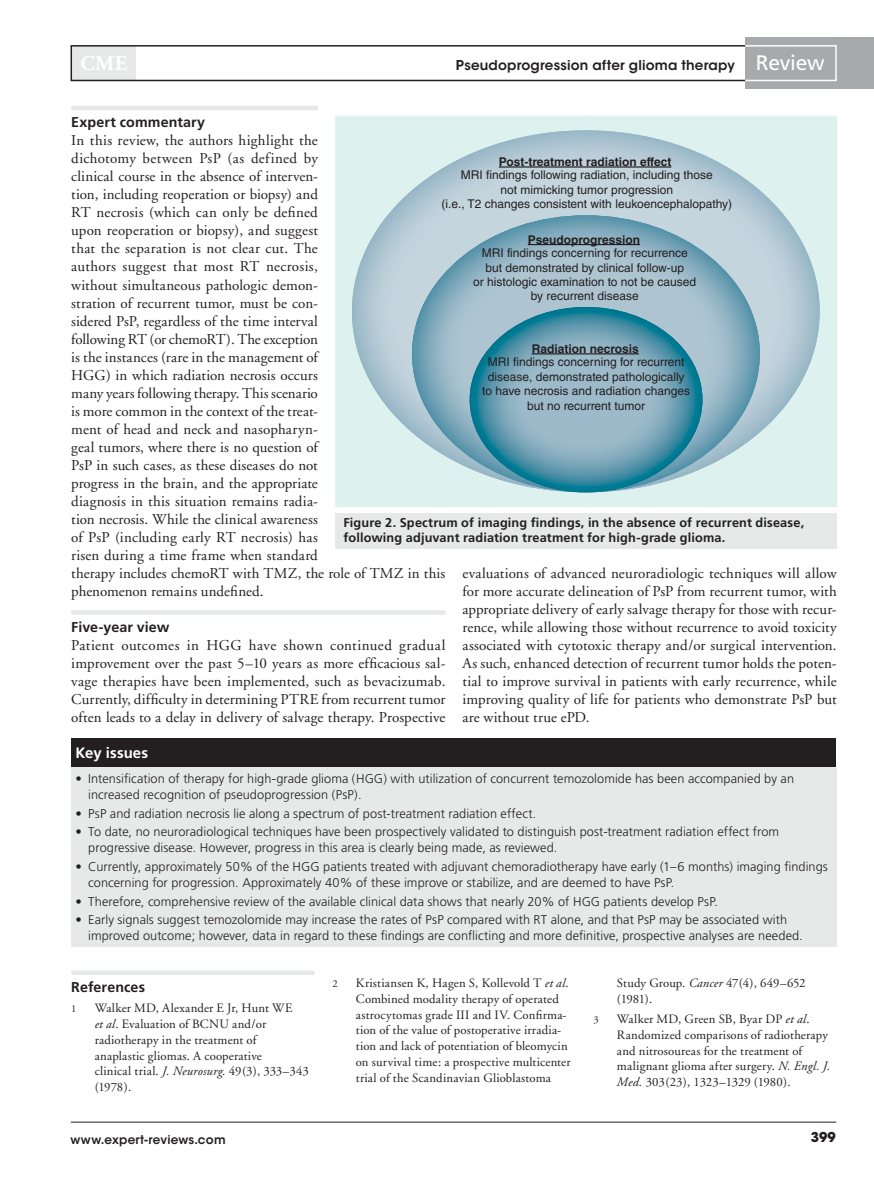
<style>
.page{position:relative;width:874px;height:1181px;background:#fff}
.page>*{position:absolute;margin:0;border:0;box-sizing:border-box;transform-origin:0 0}
.t1{font:21px "Frutiger";letter-spacing:-.01em;color:#fff}
.t2{font:700 21px "Adobe Garamond";color:#fff}
.t3{font:15px/18px "Adobe Garamond";letter-spacing:.005em;color:#231f20;text-align:justify}
.t4{font:700 15px "Frutiger 65";letter-spacing:.005em;color:#fff}
.t5{font:700 14.25px "Frutiger 65";letter-spacing:.005em;color:#231f20}
.t6{font:600 13.5px "ITC Avant Garde Std";letter-spacing:.015em;color:#231f20}
.t7{font:700 13.5px "ITC Avant Garde Std";color:#231f20}
.t8{font:300 12.75px/18.8px "Frutiger";letter-spacing:.005em;color:#231f20}
.t9{font:12.75px/15.8px "Adobe Garamond";letter-spacing:.01em;color:#231f20}
.t10{font:700 12.75px/15px "Frutiger 65";letter-spacing:.01em;color:#231f20}
.t11{font:12px/14.4px "Helvetica LT Std";color:#231f20;text-align:center}
.t12{font:700 12px "Helvetica LT Std";color:#231f20}
.t13{font:600 12px "ITC Avant Garde Std";letter-spacing:.015em;color:#231f20}
.t14{font:10.5px "Adobe Garamond";color:#231f20}
.s1{font-style:italic}
</style>
<div class="page">
<div style="left:72px;top:46px;width:64px;height:34px;background:#e7e8e8"></div>
<div style="left:71px;top:45px;width:766px;height:36px;border:2px solid #231f20"></div>
<div style="left:745px;top:37px;width:129px;height:52px;background:#a7a9ac"></div>
<div style="left:745px;top:45px;width:92px;height:36px;background:#a7a9ac;border:2px solid #fff"></div>
<hr style="left:71px;top:1121px;width:765px;height:1px;background:#231f20">
<hr style="left:71px;top:106px;width:247px;height:4px;background:#e7e8e8">
<hr style="left:71px;top:610px;width:374px;height:4px;background:#e7e8e8">
<div style="left:335px;top:513px;width:502px;height:35px;background:#e7e8e8"></div>
<svg style="left:335px;top:116px;width:502px;height:391px;background:#adcad4"></svg>
<div style="left:71px;top:738px;width:765px;height:29px;background:#231f20"></div>
<div style="left:71px;top:767px;width:766px;height:179px;background:#e7e8e8"></div>
<hr style="left:71px;top:970px;width:243px;height:4px;background:#e7e8e8">
<h1 class="t2" style="left:80px;top:52px;width:48px">CME</h1>
<p class="t6" style="left:456px;top:56px;width:280px">Pseudoprogression after glioma therapy</p>
<h1 class="t1" style="left:756px;top:50px;width:70px">Review</h1>
<p class="t5" style="left:71px;top:114px;width:135px">Expert commentary</p>
<p class="t3" style="left:71px;top:132px;width:376px;text-align:left">In this review, the authors highlight the<br>dichotomy between PsP (as defined by<br>clinical course in the absence of interven-<br>tion, including reoperation or biopsy) and<br>RT necrosis (which can only be defined<br>upon reoperation or biopsy), and suggest<br>that the separation is not clear cut. The<br>authors suggest that most RT necrosis,<br>without simultaneous pathologic demon-<br>stration of recurrent tumor, must be con-<br>sidered PsP, regardless of the time interval<br>following RT (or chemoRT). The exception<br>is the instances (rare in the management of<br>HGG) in which radiation necrosis occurs<br>many years following therapy. This scenario<br>is more common in the context of the treat-<br>ment of head and neck and nasopharyn-<br>geal tumors, where there is no question of<br>PsP in such cases, as these diseases do not<br>progress in the brain, and the appropriate<br>diagnosis in this situation remains radia-<br>tion necrosis. While the clinical awareness<br>of PsP (including early RT necrosis) has<br>risen during a time frame when standard<br>therapy includes chemoRT with TMZ, the role of TMZ in this phenomenon remains undefined.</p>
<p class="t5" style="left:71px;top:618px;width:100px">Five-year view</p>
<p class="t3" style="left:71px;top:636px;width:376px">Patient outcomes in HGG have shown continued gradual improvement over the past 5–10 years as more efficacious sal&shy;vage therapies have been implemented, such as bevacizumab.<br>Currently, difficulty in determining PTRE from recurrent tumor often leads to a delay in delivery of salvage therapy. Prospective</p>
<p class="t12" style="left:499px;top:154px;width:174px">Post-treatment radiation effect</p>
<p class="t11" style="left:442px;top:168px;width:292px">MRI findings following radiation, including those<br>not mimicking tumor progression<br>(i.e., T2 changes consistent with leukoencephalopathy)</p>
<p class="t12" style="left:528px;top:232px;width:114px">Pseudoprogression</p>
<p class="t11" style="left:473px;top:245px;width:225px">MRI findings concerning for recurrence but demonstrated by clinical follow-up<br>or histologic examination to not be caused by recurrent disease</p>
<p class="t12" style="left:532px;top:341px;width:109px">Radiation necrosis</p>
<p class="t11" style="left:482px;top:355px;width:209px">MRI findings concerning for recurrent disease, demonstrated pathologically to have necrosis and radiation changes but no recurrent tumor</p>
<p class="t10" style="left:343px;top:515px;width:462px">Figure 2. Spectrum of imaging findings, in the absence of recurrent disease, following adjuvant radiation treatment for high-grade glioma.</p>
<p class="t3" style="left:462px;top:564px;width:376px">evaluations of advanced neuroradiologic techniques will allow for more accurate delineation of PsP from recurrent tumor, with appropriate delivery of early salvage therapy for those with recur&shy;rence, while allowing those without recurrence to avoid toxicity associated with cytotoxic therapy and/or surgical intervention.<br>As such, enhanced detection of recurrent tumor holds the poten&shy;tial to improve survival in patients with early recurrence, while improving quality of life for patients who demonstrate PsP but are without true ePD.</p>
<p class="t4" style="left:76px;top:744px;width:74px">Key issues</p>
<p class="t8" style="left:88px;top:770px;width:707px;line-height:15.8px">Intensification of therapy for high-grade glioma (HGG) with utilization of concurrent temozolomide has been accompanied by an increased recognition of pseudoprogression (PsP).</p>
<p class="t8" style="left:88px;top:803px;width:692px">PsP and radiation necrosis lie along a spectrum of post-treatment radiation effect.<br>To date, no neuroradiological techniques have been prospectively validated to distinguish post-treatment radiation effect from</p>
<p class="t8" style="left:88px;top:838px;width:741px">progressive disease. However, progress in this area is clearly being made, as reviewed.<br>Currently, approximately 50% of the HGG patients treated with adjuvant chemoradiotherapy have early (1–6 months) imaging findings</p>
<p class="t8" style="left:88px;top:872px;width:700px">concerning for progression. Approximately 40% of these improve or stabilize, and are deemed to have PsP.<br>Therefore, comprehensive review of the available clinical data shows that nearly 20% of HGG patients develop PsP.<br>Early signals suggest temozolomide may increase the rates of PsP compared with RT alone, and that PsP may be associated with</p>
<p class="t8" style="left:88px;top:926px;width:716px">improved outcome; however, data in regard to these findings are conflicting and more definitive, prospective analyses are needed.</p>
<p class="t5" style="left:71px;top:978px;width:75px">References</p>
<p class="t14" style="left:71px;top:1003px;width:7px">1</p>
<p class="t9" style="left:95px;top:1000px;width:216px">Walker MD, Alexander E Jr, Hunt WE<br><span class="s1">et al</span>. Evaluation of BCNU and/or radiotherapy in the treatment of anaplastic gliomas. A cooperative<br>clinical trial. <span class="s1">J. Neurosurg.</span> 49(3), 333–343 (1978).</p>
<p class="t14" style="left:332px;top:977px;width:7px">2</p>
<p class="t9" style="left:356px;top:975px;width:216px">Kristiansen K, Hagen S, Kollevold T <span class="s1">et al</span>.<br>Combined modality therapy of operated astrocytomas grade III and IV. Confirma&shy;tion of the value of postoperative irradia&shy;tion and lack of potentiation of bleomycin on survival time: a prospective multicenter trial of the Scandinavian Glioblastoma</p>
<p class="t9" style="left:617px;top:975px;width:190px">Study Group. <span class="s1">Cancer</span> 47(4), 649–652 (1981).</p>
<p class="t14" style="left:594px;top:1013px;width:7px">3</p>
<p class="t9" style="left:617px;top:1011px;width:215px">Walker MD, Green SB, Byar DP <span class="s1">et al</span>.<br>Randomized comparisons of radiotherapy and nitrosoureas for the treatment of malignant glioma after surgery. <span class="s1">N. Engl. J.<br>Med.</span> 303(23), 1323–1329 (1980).</p>
<p class="t13" style="left:70px;top:1131px;width:157px">www.expert-reviews.com</p>
<p class="t7" style="left:811px;top:1127px;width:27px">399</p>
</div>
